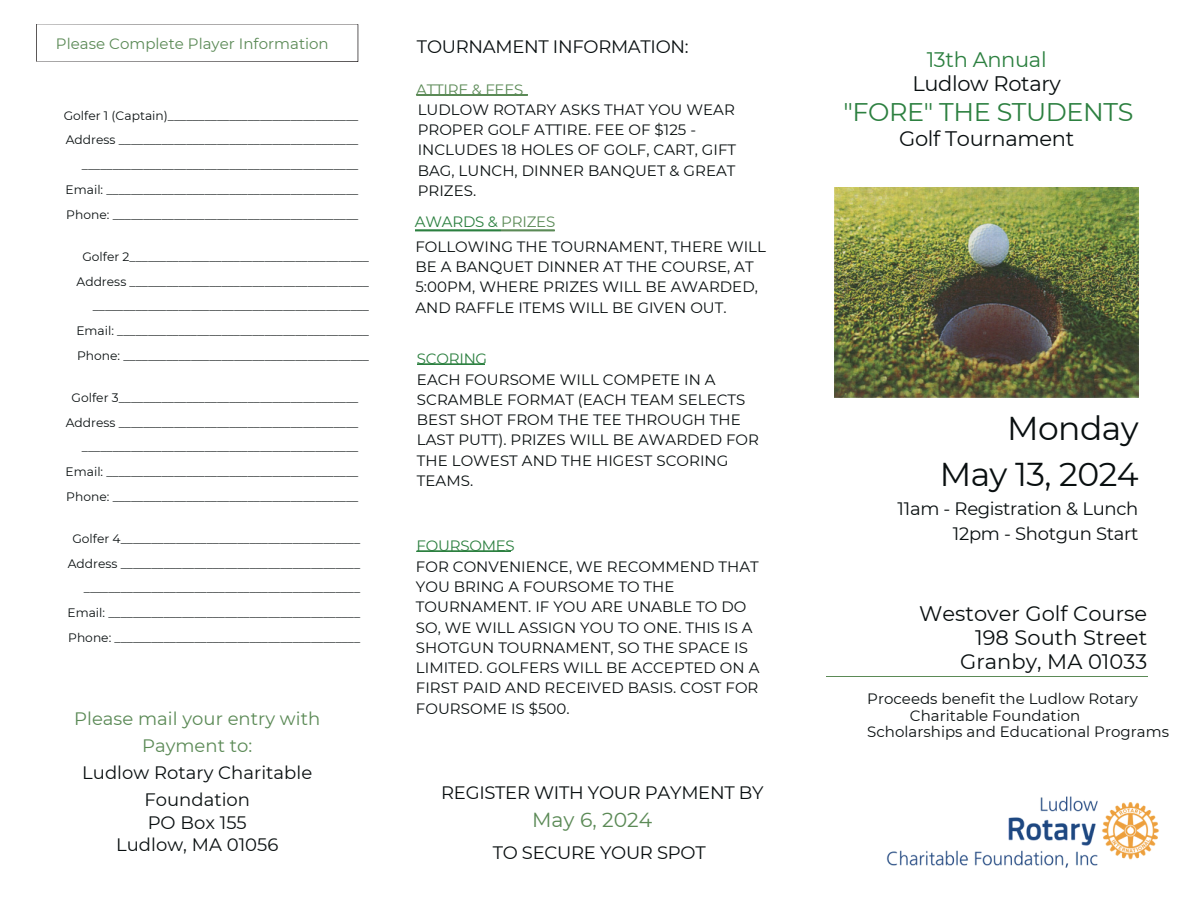
<style>
.page{position:relative;width:1188px;height:918px;background:#fff}
.page>*{position:absolute;margin:0;border:0;box-sizing:border-box;transform-origin:0 0}
.t1{font:33px/46.2px "Montserrat";letter-spacing:-.015em;color:#090f10;text-align:right}
.t2{font:25.5px "Montserrat";letter-spacing:-.015em;color:#2c8040}
.t3{font:21px/23.7px "Montserrat";color:#090f10;text-align:center}
.t4{font:20.4px "Montserrat";color:#5b8a56}
.t5{font:18px/24.8px "Montserrat";letter-spacing:-.015em;color:#090f10;text-align:right}
.t6{font:18px/27px "Montserrat";color:#5b8a56;text-align:center}
.t7{font:15px/20.2px "Montserrat";color:#090f10}
.t8{font:15px "Montserrat";color:#5b8a56}
.t9{font:15px "Montserrat";letter-spacing:-.015em;color:#2c8040}
.t10{font:12.3px/24.8px "Montserrat";color:#090f10;text-align:right}
.s1{color:#5b8a56}
.s2{color:#090f10}
.s3{color:#2c8040}
</style>
<div class="page">
<img style="left:835px;top:187px;width:303px;height:210px">
<svg style="left:36px;top:24px;width:322px;height:38px"></svg>
<svg style="left:417px;top:364px;width:68px;height:1px"></svg>
<svg style="left:416px;top:94px;width:112px;height:2px"></svg>
<svg style="left:417px;top:551px;width:94px;height:1px"></svg>
<svg style="left:415px;top:230px;width:140px;height:1px"></svg>
<hr style="left:826px;top:676px;width:321px;height:1px;background:#5b8a56">
<img style="left:886px;top:796px;width:273px;height:72px">
<h5 class="t8" style="left:56px;top:34px;width:274px">Please Complete Player Information</h5>
<h5 class="t5" style="left:417px;top:34px;width:273px">TOURNAMENT INFORMATION:</h5>
<h2 class="t8" style="left:416px;top:80px;width:109px">ATTIRE &amp; FEES</h2>
<h5 class="t7" style="left:418px;top:99px;width:320px">LUDLOW ROTARY ASKS THAT YOU WEAR<br>PROPER GOLF ATTIRE. FEE OF $125 -<br>INCLUDES 18 HOLES OF GOLF, CART, GIFT<br>BAG, LUNCH, DINNER BANQUET &amp; GREAT<br>PRIZES.</h5>
<h4 class="t10" style="left:64px;top:103px;width:296px">Golfer 1 (Captain)_______________________________ Address _______________________________________ _____________________________________________ Email: _________________________________________ Phone: ________________________________________</h4>
<h2 class="t10" style="left:76px;top:244px;width:294px">Golfer 2_______________________________________ Address _______________________________________ _____________________________________________ Email: _________________________________________ Phone: ________________________________________</h2>
<h6 class="t10" style="left:66px;top:385px;width:294px">Golfer 3_______________________________________ Address _______________________________________ _____________________________________________ Email: _________________________________________ Phone: ________________________________________</h6>
<p class="t10" style="left:67px;top:526px;width:294px">Golfer 4_______________________________________ Address _______________________________________ _____________________________________________ Email: _________________________________________ Phone: ________________________________________</p>
<h2 class="t9" style="left:415px;top:213px;width:142px">AWARDS &amp; <span class="s1">PRIZES</span></h2>
<h5 class="t7" style="left:415px;top:236px;width:352px">FOLLOWING THE TOURNAMENT, THERE WILL BE A BANQUET DINNER AT THE COURSE, AT 5:00PM, WHERE PRIZES WILL BE AWARDED, AND RAFFLE ITEMS WILL BE GIVEN OUT.</h5>
<h2 class="t9" style="left:417px;top:350px;width:72px">SCORING</h2>
<h5 class="t7" style="left:417px;top:369px;width:344px">EACH FOURSOME WILL COMPETE IN A<br>SCRAMBLE FORMAT (EACH TEAM SELECTS<br>BEST SHOT FROM THE TEE THROUGH THE<br>LAST PUTT). PRIZES WILL BE AWARDED FOR<br>THE LOWEST AND THE HIGEST SCORING<br>TEAMS.</h5>
<h3 class="t9" style="left:417px;top:537px;width:100px">FOURSOMES</h3>
<h5 class="t7" style="left:416px;top:556px;width:345px">FOR CONVENIENCE, WE RECOMMEND THAT<br>YOU BRING A FOURSOME TO THE<br>TOURNAMENT. IF YOU ARE UNABLE TO DO<br>SO, WE WILL ASSIGN YOU TO ONE. THIS IS A<br>SHOTGUN TOURNAMENT, SO THE SPACE IS<br>LIMITED. GOLFERS WILL BE ACCEPTED ON A<br>FIRST PAID AND RECEIVED BASIS. COST FOR<br>FOURSOME IS $500.</h5>
<h1 class="t6" style="left:74px;top:705px;width:248px">Please mail your entry with<br>Payment to:<br><span class="s2">Ludlow Rotary Charitable<br>Foundation</span></h1>
<h1 class="t5" style="left:116px;top:811px;width:164px;line-height:22.5px;text-align:center">PO Box 155<br>Ludlow, MA 01056</h1>
<p class="t4" style="left:532px;top:807px;width:122px">May 6, 2024</p>
<h3 class="t5" style="left:441px;top:780px;width:324px">REGISTER WITH YOUR PAYMENT BY</h3>
<h5 class="t5" style="left:493px;top:840px;width:214px">TO SECURE YOUR SPOT</h5>
<p class="t3" style="left:912px;top:48px;width:150px"><span class="s3">13th Annual<br></span>Ludlow Rotary</p>
<p class="t3" style="left:899px;top:126px;width:176px">Golf Tournament</p>
<p class="t2" style="left:843px;top:96px;width:292px">"FORE" THE STUDENTS</p>
<h4 class="t1" style="left:940px;top:405px;width:200px">Monday<br>May 13, 2024</h4>
<h4 class="t5" style="left:898px;top:496px;width:242px">11am - Registration &amp; Lunch<br>12pm - Shotgun Start</h4>
<h3 class="t3" style="left:919px;top:602px;width:230px;text-align:right">Westover Golf Course<br>198 South Street<br>Granby, MA 01033</h3>
<h5 class="t7" style="left:867px;top:688px;width:272px">Proceeds benefit the Ludlow Rotary</h5>
<h5 class="t7" style="left:910px;top:705px;width:172px">Charitable Foundation</h5>
<h5 class="t7" style="left:867px;top:722px;width:303px">Scholarships and Educational Programs</h5>
</div>
